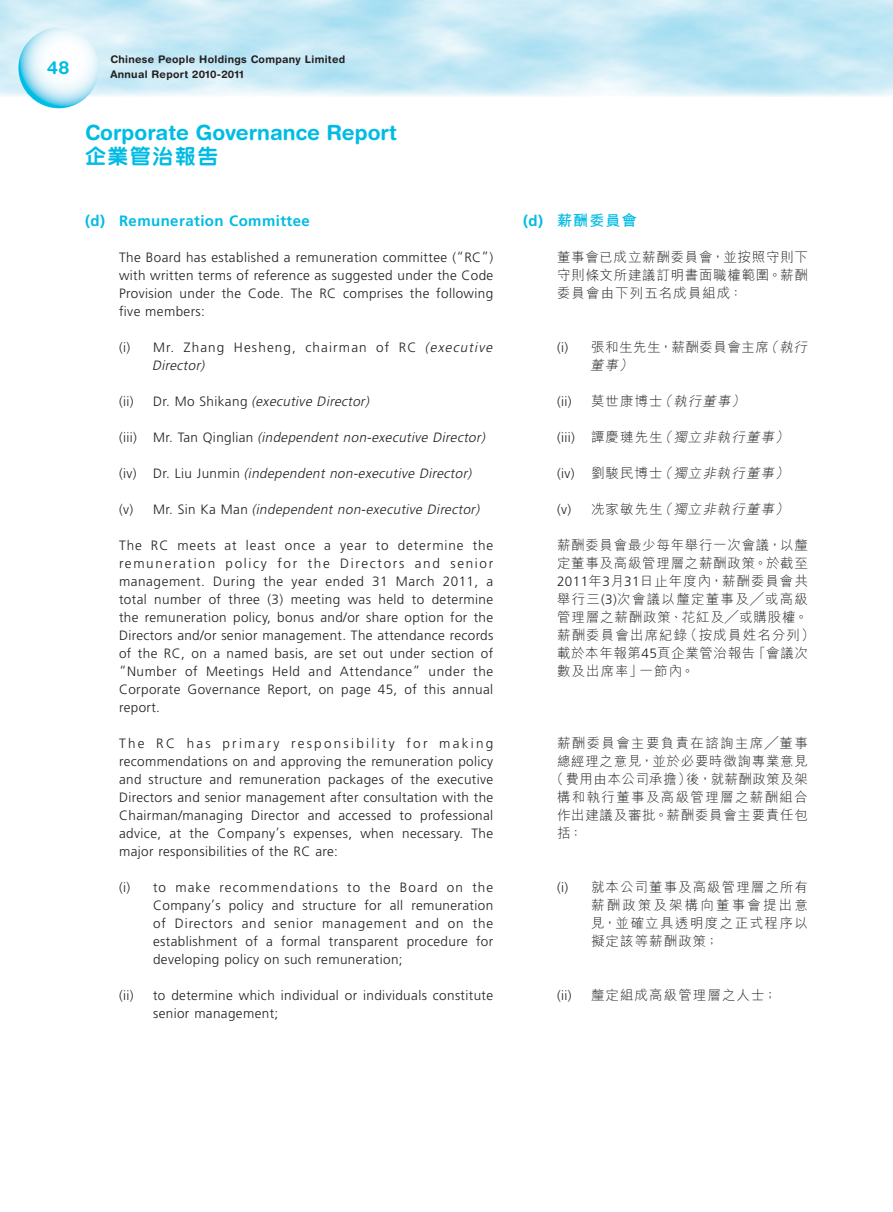
<style>
.page{position:relative;width:893px;height:1212px;background:#fff}
.page>*{position:absolute;margin:0;border:0;box-sizing:border-box;transform-origin:0 0}
.t1{font:700 21px "Helvetica Rounded LT Std";color:#00bce4}
.t2{font:21px "M Yuen HK Xbold E Ten B5 H";letter-spacing:.07em;color:#00bce4}
.t3{font:700 18px "Helvetica Rounded LT Std";color:#00bce4}
.t4{font:700 15px "Frutiger LT Std";letter-spacing:.03em;color:#00bce4}
.t5{font:15px "M Hei HK Bold E Ten B5 H";letter-spacing:.08em;color:#00bce4}
.t6{font:300 13.5px/18px "Frutiger LT Std";letter-spacing:.03em;color:#231f20;text-align:justify}
.t7{font:13.5px/18px "M Hei HK Light E Ten B5 H";letter-spacing:.06em;color:#231f20;text-align:justify}
.t8{font:italic 300 13.5px "Frutiger LT Std";color:#231f20}
.t9{font:italic 13.5px "M Hei HK Light E Ten B5 H";color:#231f20}
.t10{font:300 13.5px/18px "Frutiger LT Std";letter-spacing:.085em;color:#231f20}
.t11{font:13.5px/18px "M Hei HK Light E Ten B5 H";letter-spacing:.035em;color:#231f20}
.t12{font:13.5px "M Hei HK Light E Ten B5 H";letter-spacing:.1em;color:#231f20}
.t13{font:13.5px "M Hei HK Light E Ten B5 H";letter-spacing:.08em;color:#231f20}
.t14{font:700 10.5px "Helvetica Rounded LT Std";letter-spacing:.03em;color:#231f20}
.s1{font-style:italic}
.s2{font-style:normal}
.s3{font-family:"Frutiger LT Std";font-weight:700}
.s4{font-family:"Frutiger LT Std";font-weight:300}
.s5{font-family:"Frutiger LT Std";font-weight:300;font-style:normal}
</style>
<div class="page">
<svg style="left:18px;top:28px;width:81px;height:80px"></svg>
<h2 class="t3" style="left:47px;top:61px;width:24px">48</h2>
<p class="t14" style="left:110px;top:56px;width:236px">Chinese People Holdings Company Limited</p>
<p class="t14" style="left:110px;top:71px;width:135px">Annual Report 2010-2011</p>
<h1 class="t1" style="left:85px;top:125px;width:313px">Corporate Governance Report</h1>
<h1 class="t2" style="left:85px;top:149px;width:135px">企業管治報告</h1>
<p class="t4" style="left:85px;top:214px;width:226px">(d) Remuneration Committee</p>
<p class="t6" style="left:119px;top:249px;width:376px">The Board has established a remuneration committee (“RC”) with written terms of reference as suggested under the Code Provision under the Code. The RC comprises the following five members:</p>
<p class="t10" style="left:152px;top:339px;width:344px;text-indent:-33px">(i) Mr. Zhang Hesheng, chairman of RC <span class="s1">(executive<br>Director)</span></p>
<p class="t6" style="left:119px;top:393px;width:16px">(ii)</p>
<p class="t8" style="left:153px;top:395px;width:220px"><span class="s2">D r. M o S h i k a n g</span> (executive Director)</p>
<p class="t8" style="left:119px;top:431px;width:370px"><span class="s2">( i i i ) M r. Ta n Q i n g l i a n</span> (independent non-executive Director)</p>
<p class="t8" style="left:119px;top:467px;width:357px"><span class="s2">( i v) D r. L i u J u n m i n</span> (independent non-executive Director)</p>
<p class="t8" style="left:119px;top:503px;width:364px"><span class="s2">(v) M r. S i n K a M a n</span> (independent non-executive Director)</p>
<p class="t6" style="left:119px;top:537px;width:376px">The RC meets at least once a year to determine the remuneration policy for the Directors and senior management. During the year ended 31 March 2011, a total number of three (3) meeting was held to determine the remuneration policy, bonus and/or share option for the Directors and/or senior management. The attendance records of the RC, on a named basis, are set out under section of “Number of Meetings Held and Attendance” under the Corporate Governance Report, on page 45, of this annual report.</p>
<p class="t6" style="left:119px;top:735px;width:376px">The RC has primary responsibility for making recommendations on and approving the remuneration policy and structure and remuneration packages of the executive Directors and senior management after consultation with the Chairman/managing Director and accessed to professional advice, at the Company’s expenses, when necessary. The major responsibilities of the RC are:</p>
<p class="t6" style="left:153px;top:879px;width:342px;text-indent:-34px">(i) to make recommendations to the Board on the Company’s policy and structure for all remuneration of Directors and senior management and on the establishment of a formal transparent procedure for developing policy on such remuneration;</p>
<p class="t6" style="left:119px;top:987px;width:16px">(ii)</p>
<p class="t6" style="left:153px;top:987px;width:342px">to determine which individual or individuals constitute senior management;</p>
<p class="t5" style="left:523px;top:215px;width:115px"><span class="s3">(d)</span> 薪酬委員會</p>
<p class="t7" style="left:557px;top:250px;width:252px">董事會已成立薪酬委員會，並按照守則下守則條文所建議訂明書面職權範圍。薪酬委員會由下列五名成員組成：</p>
<p class="t11" style="left:590px;top:340px;width:221px;text-indent:-33px"><span class="s4">(i)</span> 張和生先生，薪酬委員會主席<span class="s1">（執行董事）</span></p>
<p class="t6" style="left:557px;top:393px;width:16px">(ii)</p>
<p class="t9" style="left:591px;top:396px;width:158px"><span class="s2">莫世康博士</span>（執行董事）</p>
<p class="t9" style="left:557px;top:432px;width:235px"><span class="s5">(iii)</span> <span class="s2">譚慶璉先生</span>（獨立非執行董事）</p>
<p class="t9" style="left:557px;top:468px;width:235px"><span class="s5">(iv)</span> <span class="s2">劉駿民博士</span>（獨立非執行董事）</p>
<p class="t9" style="left:557px;top:504px;width:235px"><span class="s5">(v)</span> <span class="s2">冼家敏先生</span>（獨立非執行董事）</p>
<p class="t7" style="left:557px;top:538px;width:259px;text-align:left">薪酬委員會最少每年舉行一次會議，以釐定董事及高級管理層之薪酬政策。於截至<br><span class="s4">2011</span>年<span class="s4">3</span>月<span class="s4">31</span>日止年度內，薪酬委員會共舉行三<span class="s4">(3)</span>次會議以釐定董事及╱或高級管理層之薪酬政策、花紅及╱或購股權。薪酬委員會出席紀錄（按成員姓名分列）載於本年報第<span class="s4">45</span>頁企業管治報告「會議次數及出席率」一節內。</p>
<p class="t12" style="left:557px;top:738px;width:252px">薪酬委員會主要負責在諮詢主席╱董事</p>
<p class="t7" style="left:557px;top:754px;width:252px">總經理之意見，並於必要時徵詢專業意見</p>
<p class="t11" style="left:550px;top:772px;width:259px">（費用由本公司承擔）後，就薪酬政策及架</p>
<p class="t12" style="left:557px;top:792px;width:252px">構和執行董事及高級管理層之薪酬組合</p>
<p class="t7" style="left:557px;top:808px;width:252px">作出建議及審批。薪酬委員會主要責任包</p>
<p class="t7" style="left:557px;top:826px;width:27px">括：</p>
<p class="t7" style="left:591px;top:880px;width:218px;text-indent:-34px"><span class="s4">(i)</span> 就本公司董事及高級管理層之所有薪酬政策及架構向董事會提出意見，並確立具透明度之正式程序以擬定該等薪酬政策；</p>
<p class="t6" style="left:557px;top:987px;width:16px">(ii)</p>
<p class="t13" style="left:591px;top:990px;width:187px">釐定組成高級管理層之人士；</p>
</div>
